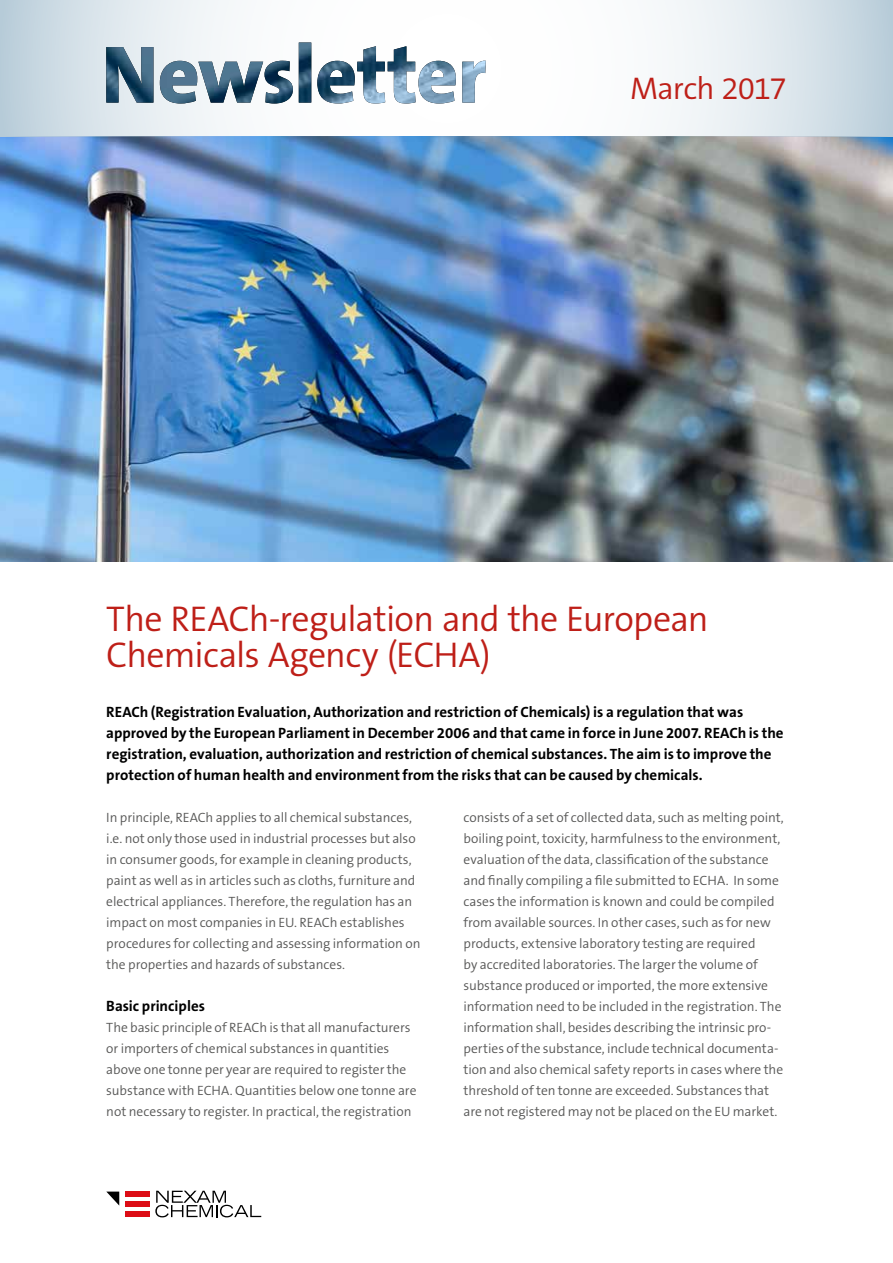
<style>
.page{position:relative;width:893px;height:1263px;background:#fff}
.page>*{position:absolute;margin:0;border:0;box-sizing:border-box;transform-origin:0 0}
.t1{font:300 36px/36px "The Sans B W4";letter-spacing:-.025em;color:#be1f18}
.t2{font:300 31.5px "The Sans B W4";letter-spacing:-.03em;color:#be1f18}
.t3{font:700 15px/21px "The Sans B W7";color:#000}
.t4{font:300 13.5px/21px "The Sans B W4";color:#575756}
</style>
<div class="page">
<div style="left:125px;top:1191px;width:24px;height:5px;background:#dc0d15"></div>
<div style="left:125px;top:1201px;width:24px;height:6px;background:#dc0d15"></div>
<div style="left:125px;top:1211px;width:24px;height:6px;background:#dc0d15"></div>
<svg style="left:106px;top:1191px;width:13px;height:14px"></svg>
<svg style="left:155px;top:1191px;width:106px;height:26px"></svg>
<img style="left:0;top:136px;width:893px;height:425px">
<svg style="left:0;top:0;width:893px;height:136px"></svg>
<img style="left:106px;top:43px;width:380px;height:60px">
<h2 class="t2" style="left:630px;top:68px;width:158px">March 2017</h2>
<h1 class="t1" style="left:106px;top:600px;width:604px">The REACh-regulation and the European<br>Chemicals Agency (ECHA)</h1>
<p class="t3" style="left:106px;top:702px;width:679px">REACh (Registration Evaluation, Authorization and restriction of Chemicals) is a regulation that was approved by the European Parliament in December 2006 and that came in force in June 2007. REACh is the registration, evaluation, authorization and restriction of chemical substances. The aim is to improve the protection of human health and environment from the risks that can be caused by chemicals.</p>
<p class="t4" style="left:106px;top:807px;width:316px">In principle, REACh applies to all chemical substances, i.e. not only those used in industrial processes but also in consumer goods, for example in cleaning products, paint as well as in articles such as cloths, furniture and electrical appliances. Therefore, the regulation has an impact on most companies in EU. REACh establishes procedures for collecting and assessing information on the properties and hazards of substances.</p>
<p class="t3" style="left:106px;top:996px;width:100px">Basic principles</p>
<p class="t4" style="left:106px;top:1017px;width:312px">The basic principle of REACh is that all manufacturers or importers of chemical substances in quantities above one tonne per year are required to register the substance with ECHA. Quantities below one tonne are not necessary to register. In practical, the registration</p>
<p class="t4" style="left:463px;top:807px;width:322px">consists of a set of collected data, such as melting point, boiling point, toxicity, harmfulness to the environment, evaluation of the data, classification of the substance and finally compiling a file submitted to ECHA. In some cases the information is known and could be compiled from available sources. In other cases, such as for new products, extensive laboratory testing are required<br>by accredited laboratories. The larger the volume of substance produced or imported, the more extensive information need to be included in the registration. The information shall, besides describing the intrinsic pro&shy;perties of the substance, include technical documenta&shy;tion and also chemical safety reports in cases where the threshold of ten tonne are exceeded. Substances that are not registered may not be placed on the EU market.</p>
</div>
